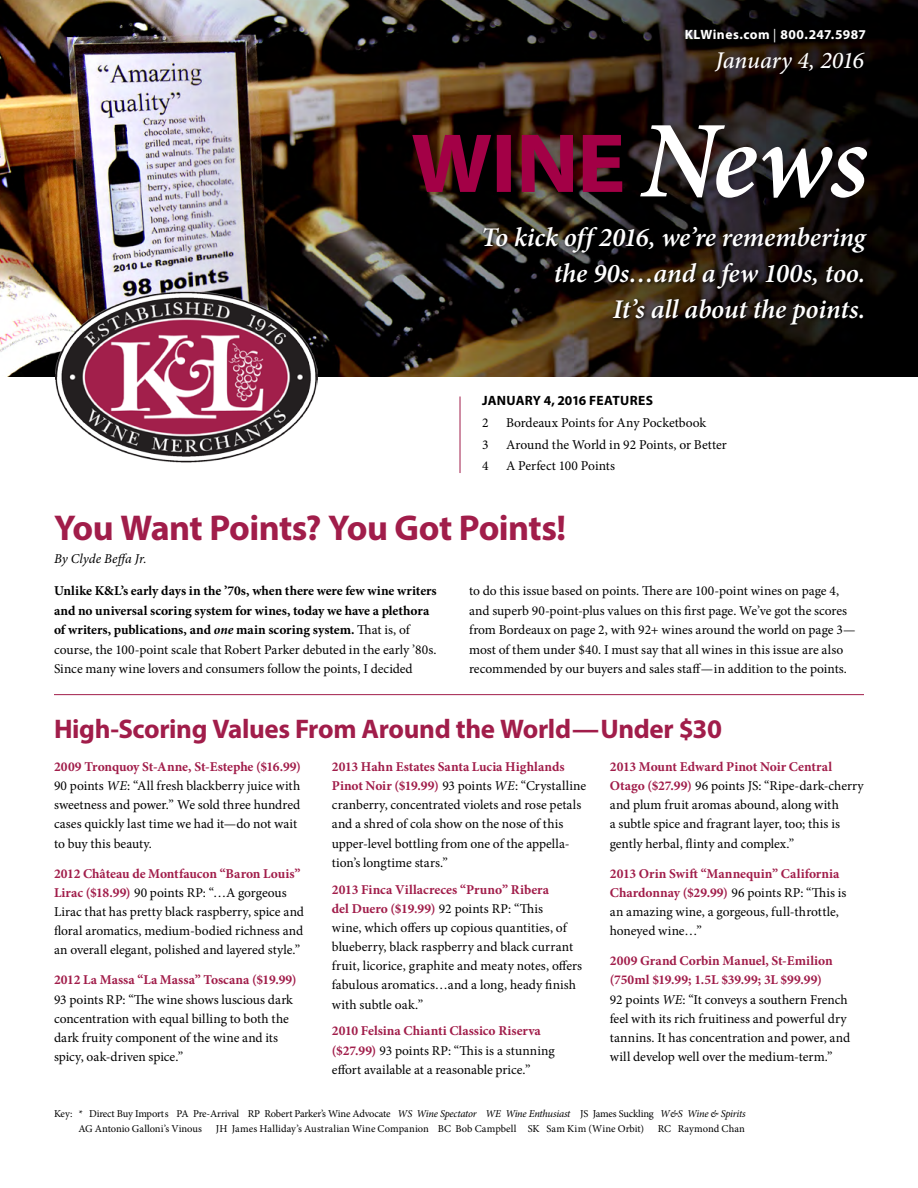
<style>
.page{position:relative;width:918px;height:1188px;background:#fff}
.page>*{position:absolute;margin:0;border:0;box-sizing:border-box;transform-origin:0 0}
.t1{font:700 36px "Myriad Pro";letter-spacing:-.015em;color:#a11d4a}
.t2{font:italic 600 27px/36px "Minion Pro";letter-spacing:-.005em;color:#fff;text-align:right}
.t3{font:700 27px "Myriad Pro";letter-spacing:-.015em;color:#a11d4a}
.t4{font:italic 500 24px "Minion Pro";letter-spacing:-.005em;color:#fff}
.t5{font:13.5px/19.2px "Minion Pro";color:#000}
.t6{font:700 13.5px/19.5px "Minion Pro";letter-spacing:-.005em;color:#000}
.t7{font:700 13.5px "Minion Pro";letter-spacing:.005em;color:#a11d4a}
.t8{font:700 13.5px "Myriad Pro";letter-spacing:.035em;color:#fff}
.t9{font:700 13.5px "Myriad Pro";letter-spacing:.015em;color:#000}
.t10{font:italic 13.5px "Minion Pro";letter-spacing:.005em;color:#000}
.t11{font:10.5px/15px "Minion Pro";letter-spacing:-.005em;color:#000}
.s1{font-weight:400}
.s2{font-style:italic}
.s3{font-weight:700;color:#a11d4a}
</style>
<div class="page">
<hr style="left:460px;top:397px;width:1px;height:76px;background:#a11d4a">
<hr style="left:54px;top:694px;width:810px;height:1px;background:#a11d4a">
<img style="left:0;top:0;width:918px;height:377px">
<img style="left:56px;top:291px;width:262px;height:171px">
<div style="left:408px;top:122px;width:469px;height:86px;background:#000;opacity:.21"></div>
<svg style="left:640px;top:125px;width:227px;height:73px"></svg>
<svg style="left:412px;top:135px;width:210px;height:57px;background:#6b072d"></svg>
<div style="left:482px;top:225px;width:390px;height:104px;background:#000;opacity:.57"></div>
<p class="t8" style="left:685px;top:26px;width:183px">KLWines.com <span class="s1">|</span> 800.247.5987</p>
<h3 class="t4" style="left:715px;top:44px;width:150px">January 4, 2016</h3>
<h2 class="t2" style="left:481px;top:219px;width:386px">To kick off 2016, we’re remembering the 90s…and a few 100s, too.<br>It’s all about the points.</h2>
<p class="t9" style="left:482px;top:392px;width:172px">JANUARY 4, 2016 FEATURES</p>
<p class="t5" style="left:482px;top:413px;width:8px">2</p>
<p class="t5" style="left:506px;top:413px;width:202px">Bordeaux Points for Any Pocketbook</p>
<p class="t5" style="left:482px;top:435px;width:8px">3</p>
<p class="t5" style="left:506px;top:435px;width:222px">Around the World in 92 Points, or Better</p>
<p class="t5" style="left:482px;top:457px;width:8px">4</p>
<p class="t5" style="left:506px;top:457px;width:111px">A Perfect 100 Points</p>
<h1 class="t1" style="left:54px;top:505px;width:514px">You Want Points? You Got Points!</h1>
<p class="t10" style="left:54px;top:549px;width:94px">By Clyde Beffa Jr.</p>
<p class="t6" style="left:54px;top:581px;width:384px">Unlike K&amp;L’s early days in the ’70s, when there were few wine writers and no universal scoring system for wines, today we have a plethora of writers, publications, and <span class="s2">one</span> main scoring system. <span class="s1">That is, of course, the 100-point scale that Robert Parker debuted in the early ’80s.<br>Since many wine lovers and consumers follow the points, I decided</span></p>
<p class="t5" style="left:469px;top:581px;width:388px">to do this issue based on points. There are 100-point wines on page 4, and superb 90-point-plus values on this first page. We’ve got the scores from Bordeaux on page 2, with 92+ wines around the world on page 3— most of them under $40. I must say that all wines in this issue are also recommended by our buyers and sales staff—in addition to the points.</p>
<h2 class="t3" style="left:54px;top:711px;width:670px">High-Scoring Values From Around the World—Under $30</h2>
<p class="t5" style="left:54px;top:757px;width:248px"><span class="s3">2009 Tronquoy St-Anne, St-Estephe ($16.99)<br></span>90 points <span class="s2">WE</span>: “All fresh blackberry juice with sweetness and power.” We sold three hundred cases quickly last time we had it—do not wait to buy this beauty.</p>
<p class="t5" style="left:54px;top:864px;width:252px"><span class="s3">2012 Château de Montfaucon “Baron Louis” Lirac ($18.99)</span> 90 points RP: “…A gorgeous Lirac that has pretty black raspberry, spice and floral aromatics, medium-bodied richness and an overall elegant, polished and layered style.”</p>
<p class="t7" style="left:54px;top:971px;width:244px">2012 La Massa “La Massa” Toscana ($19.99)</p>
<p class="t5" style="left:54px;top:990px;width:240px">93 points RP: “The wine shows luscious dark concentration with equal billing to both the dark fruity component of the wine and its spicy, oak-driven spice.”</p>
<p class="t5" style="left:332px;top:757px;width:256px"><span class="s3">2013 Hahn Estates Santa Lucia Highlands Pinot Noir ($19.99)</span> 93 points <span class="s2">WE</span>: “Crystalline cranberry, concentrated violets and rose petals and a shred of cola show on the nose of this upper-level bottling from one of the appella&shy;tion’s longtime stars.”</p>
<p class="t5" style="left:332px;top:880px;width:252px"><span class="s3">2013 Finca Villacreces “Pruno” Ribera<br>del Duero ($19.99)</span> 92 points RP: “This<br>wine, which offers up copious quantities, of blueberry, black raspberry and black currant fruit, licorice, graphite and meaty notes, offers fabulous aromatics…and a long, heady finish with subtle oak.”</p>
<p class="t5" style="left:332px;top:1022px;width:225px"><span class="s3">2010 Felsina Chianti Classico Riserva ($27.99)</span> 93 points RP: “This is a stunning effort available at a reasonable price.”</p>
<p class="t5" style="left:610px;top:757px;width:255px"><span class="s3">2013 Mount Edward Pinot Noir Central Otago ($27.99)</span> 96 points JS: “Ripe-dark-cherry and plum fruit aromas abound, along with<br>a subtle spice and fragrant layer, too; this is gently herbal, flinty and complex.”</p>
<p class="t5" style="left:610px;top:864px;width:238px"><span class="s3">2013 Orin Swift “Mannequin” California Chardonnay ($29.99)</span> 96 points RP: “This is an amazing wine, a gorgeous, full-throttle, honeyed wine…”</p>
<p class="t5" style="left:610px;top:951px;width:242px"><span class="s3">2009 Grand Corbin Manuel, St-Emilion (750ml $19.99; 1.5L $39.99; 3L $99.99)<br></span>92 points <span class="s2">WE</span>: “It conveys a southern French feel with its rich fruitiness and powerful dry tannins. It has concentration and power, and will develop well over the medium-term.”</p>
<p class="t11" style="left:78px;top:1106px;width:669px;text-indent:-24px">Key: * Direct Buy Imports PA Pre-Arrival RP Robert Parker’s Wine Advocate <span class="s2">WS Wine Spectator WE Wine Enthusiast</span> JS James Suckling <span class="s2">W&amp;S Wine &amp; Spirits<br></span>AG Antonio Galloni’s Vinous</p>
<p class="t11" style="left:216px;top:1121px;width:430px">JH James Halliday’s Australian Wine Companion BC Bob Campbell SK Sam Kim (Wine Orbit)</p>
<p class="t11" style="left:658px;top:1121px;width:89px">RC Raymond Chan</p>
</div>
